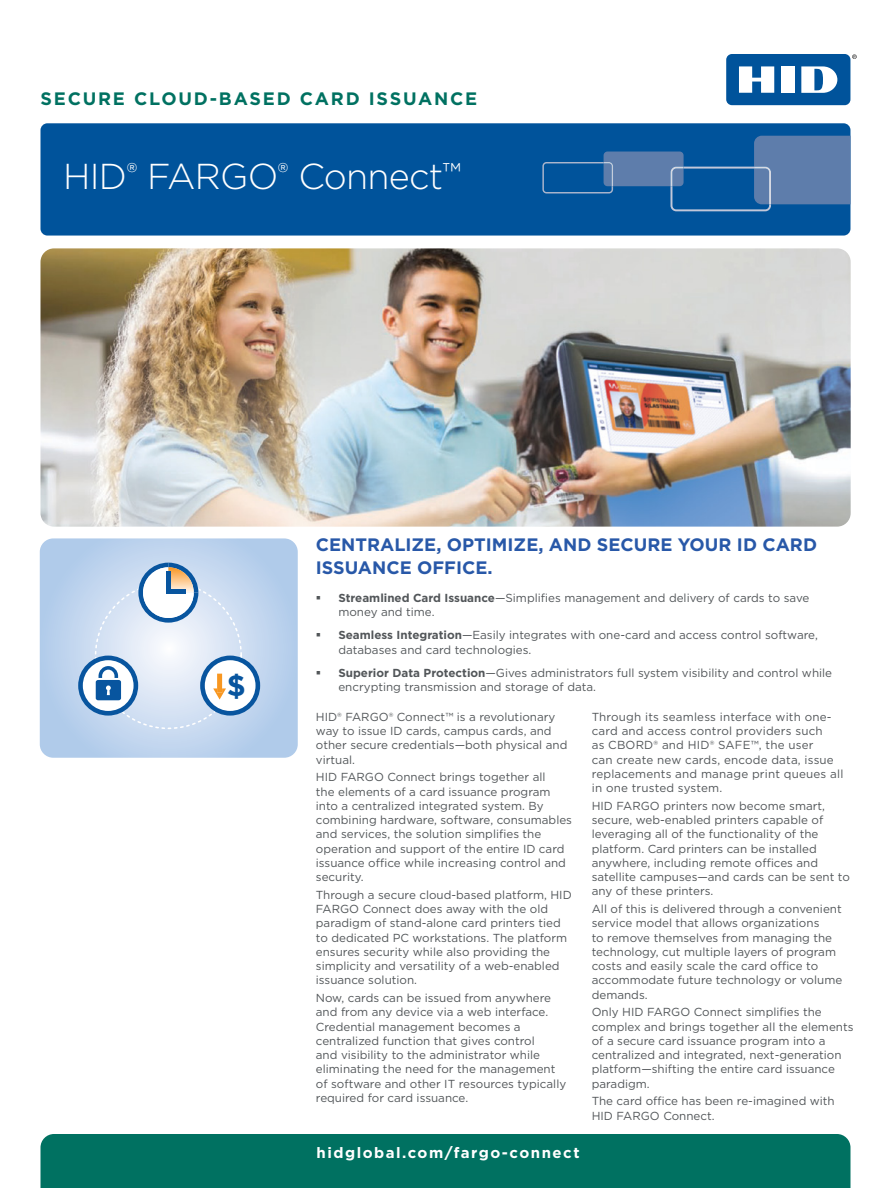
<style>
.page{position:relative;width:891px;height:1188px;background:#fff}
.page>*{position:absolute;margin:0;border:0;box-sizing:border-box;transform-origin:0 0}
.t1{font:300 36px "Gotham";letter-spacing:-.02em;color:#fff}
.t2{font:700 29.4px "Gotham";color:#08559f}
.t3{font:700 18px/22.5px "Gotham";color:#2858a8}
.t4{font:700 18px "Gotham";letter-spacing:.1em;color:#007161}
.t5{font:700 15px "Gotham";letter-spacing:.1em;color:#fff}
.t6{font:11.7px/14.2px "Gotham";color:#525659}
.s1{font-weight:700}
</style>
<div class="page">
<svg style="left:852px;top:54px;width:5px;height:5px"></svg>
<div style="left:726px;top:54px;width:124px;height:51px;background:#00539b;border-radius:6px"></div>
<div style="left:781px;top:66px;width:14px;height:27px;background:#fff"></div>
<svg style="left:739px;top:66px;width:35px;height:27px"></svg>
<svg style="left:801px;top:66px;width:36px;height:27px"></svg>
<div style="left:40px;top:123px;width:810px;height:113px;background:#00539b;border-radius:7px"></div>
<svg style="left:542px;top:136px;width:309px;height:75px"></svg>
<div style="left:40px;top:1134px;width:810px;height:54px;background:#007161"></div>
<img style="left:40px;top:248px;width:811px;height:279px">
<svg style="left:40px;top:538px;width:258px;height:220px;background:#c4d7ef"></svg>
<div style="left:78px;top:656px;width:60px;height:60px;background:#08559f;border-radius:50%"></div>
<div style="left:83px;top:660px;width:51px;height:51px;background:#fff;border-radius:50%"></div>
<div style="left:96px;top:680px;width:25px;height:20px;background:#08559f;border-radius:2px"></div>
<svg style="left:106px;top:685px;width:5px;height:10px"></svg>
<svg style="left:99px;top:666px;width:19px;height:12px"></svg>
<div style="left:200px;top:656px;width:60px;height:60px;background:#08559f;border-radius:50%"></div>
<div style="left:205px;top:660px;width:51px;height:51px;background:#fff;border-radius:50%"></div>
<svg style="left:213px;top:674px;width:13px;height:26px"></svg>
<svg style="left:138px;top:563px;width:60px;height:60px"></svg>
<div style="left:166px;top:571px;width:5px;height:23px;background:#08559f"></div>
<div style="left:166px;top:589px;width:20px;height:5px;background:#08559f"></div>
<h3 class="t4" style="left:40px;top:87px;width:438px">SECURE CLOUD-BASED CARD ISSUANCE</h3>
<p class="t1" style="left:63px;top:154px;width:400px">HID<sup>®</sup> FARGO<sup>®</sup> Connect<sup>™</sup></p>
<p class="t2" style="left:227px;top:668px;width:21px">$</p>
<p class="t3" style="left:316px;top:534px;width:503px">CENTRALIZE, OPTIMIZE, AND SECURE YOUR ID CARD<br>ISSUANCE OFFICE.</p>
<p class="t6" style="left:338px;top:590px;width:472px;text-indent:-22px">▪ <span class="s1">Streamlined Card Issuance</span>—Simplifies management and delivery of cards to save money and time.</p>
<p class="t6" style="left:338px;top:628px;width:481px;text-indent:-22px">▪ <span class="s1">Seamless Integration</span>—Easily integrates with one-card and access control software, databases and card technologies.</p>
<p class="t6" style="left:338px;top:665px;width:495px;text-indent:-22px">▪ <span class="s1">Superior Data Protection</span>—Gives administrators full system visibility and control while encrypting transmission and storage of data.</p>
<p class="t6" style="left:316px;top:709px;width:253px">HID® FARGO® Connect™ is a revolutionary way to issue ID cards, campus cards, and other secure credentials—both physical and virtual.</p>
<p class="t6" style="left:316px;top:770px;width:258px">HID FARGO Connect brings together all<br>the elements of a card issuance program into a centralized integrated system. By combining hardware, software, consumables and services, the solution simplifies the operation and support of the entire ID card issuance office while increasing control and security.</p>
<p class="t6" style="left:316px;top:887px;width:257px">Through a secure cloud-based platform, HID FARGO Connect does away with the old paradigm of stand-alone card printers tied to dedicated PC workstations. The platform ensures security while also providing the simplicity and versatility of a web-enabled issuance solution.</p>
<p class="t6" style="left:316px;top:991px;width:252px">Now, cards can be issued from anywhere and from any device via a web interface.<br>Credential management becomes a centralized function that gives control<br>and visibility to the administrator while eliminating the need for the management of software and other IT resources typically required for card issuance.</p>
<p class="t6" style="left:592px;top:709px;width:253px">Through its seamless interface with one&shy;card and access control providers such<br>as CBORD® and HID® SAFE™, the user<br>can create new cards, encode data, issue replacements and manage print queues all in one trusted system.</p>
<p class="t6" style="left:592px;top:798px;width:260px">HID FARGO printers now become smart, secure, web-enabled printers capable of leveraging all of the functionality of the platform. Card printers can be installed anywhere, including remote offices and satellite campuses—and cards can be sent to any of these printers.</p>
<p class="t6" style="left:592px;top:902px;width:252px">All of this is delivered through a convenient service model that allows organizations<br>to remove themselves from managing the technology, cut multiple layers of program costs and easily scale the card office to accommodate future technology or volume demands.</p>
<p class="t6" style="left:592px;top:1005px;width:263px">Only HID FARGO Connect simplifies the complex and brings together all the elements of a secure card issuance program into a centralized and integrated, next-generation platform—shifting the entire card issuance paradigm.</p>
<p class="t6" style="left:592px;top:1094px;width:245px">The card office has been re-imagined with<br>HID FARGO Connect.</p>
<p class="t5" style="left:317px;top:1142px;width:264px">hidglobal.com/fargo-connect</p>
</div>
